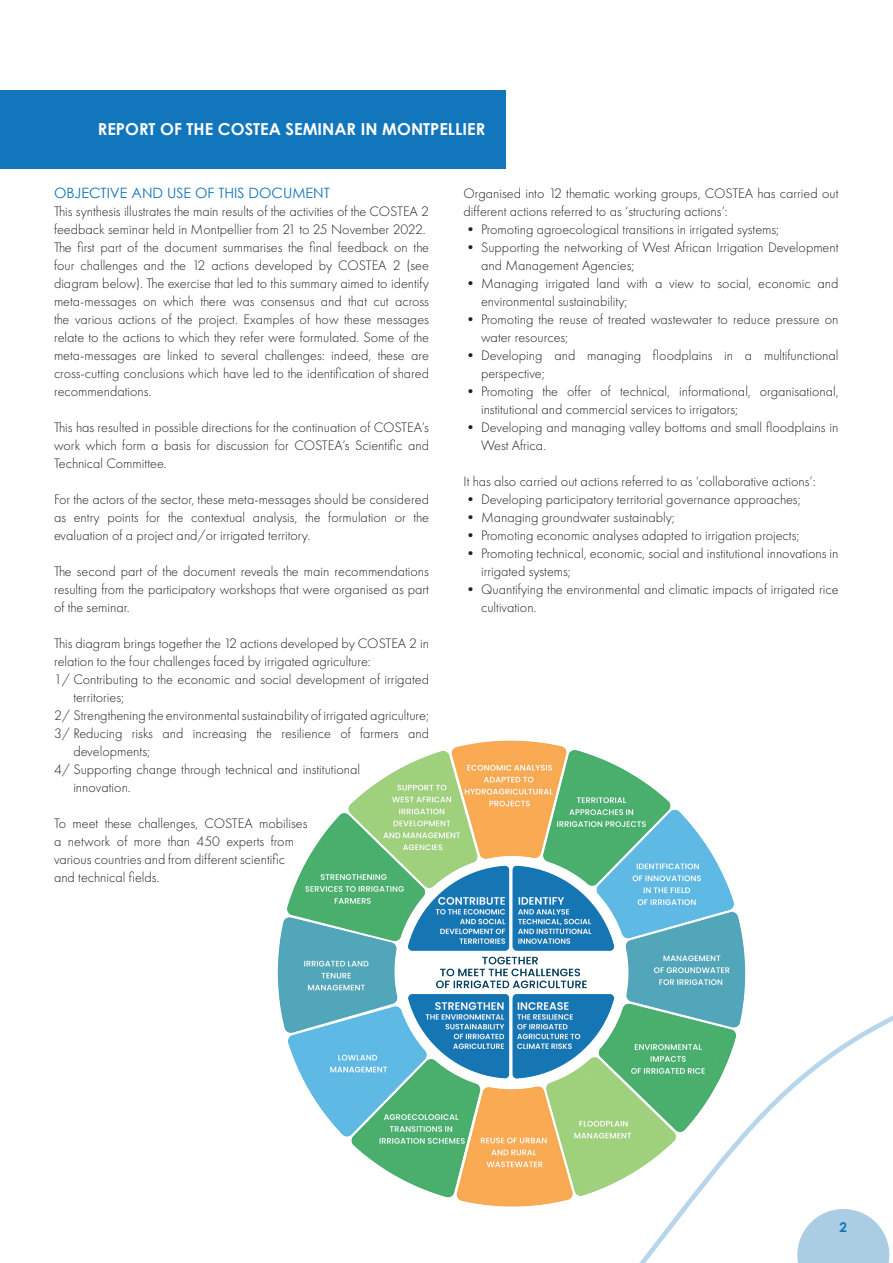
<style>
.page{position:relative;width:893px;height:1263px;background:#fff}
.page>*{position:absolute;margin:0;border:0;box-sizing:border-box;transform-origin:0 0}
.t1{font:700 16.5px "Century Gothic";color:#fff}
.t2{font:300 14.25px/18px "Futura PT";color:#231f20}
.t3{font:14.25px "Century Gothic";color:#1276bd}
.t4{font:700 13.5px "Century Gothic";color:#1276bd}
</style>
<div class="page">
<svg style="left:639px;top:1015px;width:254px;height:248px"></svg>
<svg style="left:797px;top:1209px;width:92px;height:54px"></svg>
<div style="left:0;top:90px;width:506px;height:78px;background:#1276bd"></div>
<img style="left:277px;top:740px;width:487px;height:486px">
<p class="t1" style="left:98px;top:119px;width:389px">REPORT OF THE COSTEA SEMINAR IN MONTPELLIER</p>
<p class="t3" style="left:54px;top:184px;width:277px">OBJECTIVE AND USE OF THIS DOCUMENT</p>
<p class="t2" style="left:54px;top:202px;width:377px">This synthesis illustrates the main results of the activities of the COSTEA 2 feedback seminar held in Montpellier from 21 to 25 November 2022.<br>The first part of the document summarises the final feedback on the four challenges and the 12 actions developed by COSTEA 2 (see diagram below). The exercise that led to this summary aimed to identify meta-messages on which there was consensus and that cut across the various actions of the project. Examples of how these messages relate to the actions to which they refer were formulated. Some of the meta-messages are linked to several challenges: indeed, these are cross-cutting conclusions which have led to the identification of shared recommendations.</p>
<p class="t2" style="left:54px;top:418px;width:377px;text-align:justify">This has resulted in possible directions for the continuation of COSTEA’s work which form a basis for discussion for COSTEA’s Scientific and Technical Committee.</p>
<p class="t2" style="left:54px;top:490px;width:377px;text-align:justify">For the actors of the sector, these meta-messages should be considered as entry points for the contextual analysis, the formulation or the evaluation of a project and/or irrigated territory.</p>
<p class="t2" style="left:54px;top:562px;width:377px;text-align:justify">The second part of the document reveals the main recommendations resulting from the participatory workshops that were organised as part of the seminar.</p>
<p class="t2" style="left:54px;top:634px;width:377px">This diagram brings together the 12 actions developed by COSTEA 2 in</p>
<p class="t2" style="left:54px;top:652px;width:318px">relation to the four challenges faced by irrigated agriculture:</p>
<p class="t2" style="left:54px;top:670px;width:377px">1/ Contributing to the economic and social development of irrigated</p>
<p class="t2" style="left:73px;top:688px;width:52px">territories;</p>
<p class="t2" style="left:54px;top:706px;width:377px">2/ Strengthening the environmental sustainability of irrigated agriculture;</p>
<p class="t2" style="left:54px;top:724px;width:377px">3/ Reducing risks and increasing the resilience of farmers and</p>
<p class="t2" style="left:73px;top:742px;width:78px">developments;</p>
<p class="t2" style="left:54px;top:760px;width:307px">4/ Supporting change through technical and institutional</p>
<p class="t2" style="left:73px;top:778px;width:59px">innovation.</p>
<p class="t2" style="left:54px;top:814px;width:255px">To meet these challenges, COSTEA mobilises a network of more than 450 experts from various countries and from different scientific and technical fields.</p>
<p class="t2" style="left:463px;top:184px;width:376px">Organised into 12 thematic working groups, COSTEA has carried out different actions referred to as ‘structuring actions’:</p>
<p class="t2" style="left:463px;top:220px;width:317px">• Promoting agroecological transitions in irrigated systems;</p>
<p class="t2" style="left:481px;top:238px;width:359px;text-indent:-18px">• Supporting the networking of West African Irrigation Development and Management Agencies;</p>
<p class="t2" style="left:481px;top:274px;width:359px;text-indent:-18px">• Managing irrigated land with a view to social, economic and environmental sustainability;</p>
<p class="t2" style="left:481px;top:310px;width:359px;text-indent:-18px">• Promoting the reuse of treated wastewater to reduce pressure on water resources;</p>
<p class="t2" style="left:481px;top:346px;width:359px;text-indent:-18px">• Developing and managing floodplains in a multifunctional perspective;</p>
<p class="t2" style="left:481px;top:382px;width:359px;text-indent:-18px">• Promoting the offer of technical, informational, organisational, institutional and commercial services to irrigators;</p>
<p class="t2" style="left:481px;top:418px;width:359px;text-indent:-18px">• Developing and managing valley bottoms and small floodplains in<br>West Africa.</p>
<p class="t2" style="left:463px;top:472px;width:354px">It has also carried out actions referred to as ‘collaborative actions’:</p>
<p class="t2" style="left:463px;top:490px;width:339px">• Developing participatory territorial governance approaches;</p>
<p class="t2" style="left:463px;top:508px;width:213px">• Managing groundwater sustainably;</p>
<p class="t2" style="left:463px;top:526px;width:337px">• Promoting economic analyses adapted to irrigation projects;</p>
<p class="t2" style="left:481px;top:544px;width:359px;text-indent:-18px">• Promoting technical, economic, social and institutional innovations in irrigated systems;</p>
<p class="t2" style="left:481px;top:580px;width:359px;text-indent:-18px">• Quantifying the environmental and climatic impacts of irrigated rice cultivation.</p>
<p class="t4" style="left:839px;top:1219px;width:9px">2</p>
</div>
